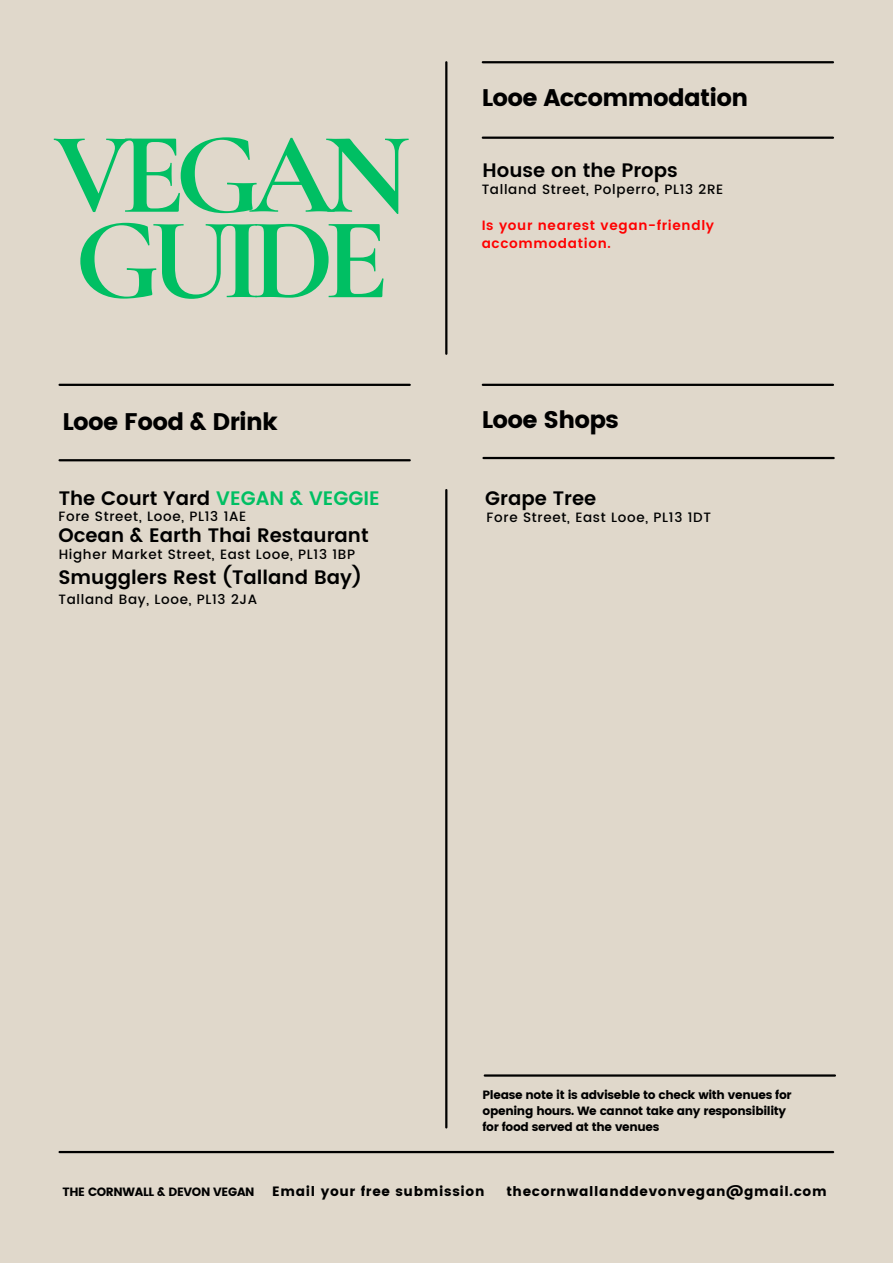
<style>
.page{position:relative;width:893px;height:1264px;background:#fff}
.page>*{position:absolute;margin:0;border:0;box-sizing:border-box;transform-origin:0 0}
.t1{font:700 116.85px "Cormorant Garamond";letter-spacing:-.085em;color:#00bf63}
.t2{font:24px "Poppins";letter-spacing:-.03em;color:#000}
.t3{font:600 19.5px "Poppins";color:#000}
.t4{font:500 13.5px "Poppins";letter-spacing:.05em;color:#000}
.t5{font:13.5px "Poppins";letter-spacing:.05em;color:#000}
.t6{font:600 13.5px/18px "Poppins";letter-spacing:.05em;color:#f00}
.t7{font:12px/16px "Poppins";letter-spacing:-.03em;color:#000}
.s1{color:#00bf63}
</style>
<div class="page">
<div style="left:0;top:0;width:892px;height:1262px;background:#e0d8cb"></div>
<hr style="left:60px;top:384px;width:350px;height:2px;background:#000">
<hr style="left:483px;top:61px;width:349px;height:2px;background:#000">
<hr style="left:484px;top:1074px;width:350px;height:2px;background:#000">
<hr style="left:60px;top:1150px;width:773px;height:3px;background:#000">
<hr style="left:60px;top:459px;width:350px;height:2px;background:#000">
<hr style="left:483px;top:136px;width:349px;height:3px;background:#000">
<hr style="left:445px;top:62px;width:2px;height:292px;background:#000">
<hr style="left:445px;top:490px;width:2px;height:637px;background:#000">
<hr style="left:483px;top:384px;width:349px;height:2px;background:#000">
<hr style="left:483px;top:457px;width:350px;height:2px;background:#000">
<p class="t1" style="left:53px;top:104px;width:358px">VEGAN</p>
<p class="t1" style="left:75px;top:189px;width:315px">GUIDE</p>
<p class="t2" style="left:62px;top:408px;width:217px">Looe Food &amp; Drink</p>
<p class="t3" style="left:59px;top:487px;width:323px">The Court Yard <span class="s1">VEGAN &amp; VEGGIE</span></p>
<p class="t4" style="left:58px;top:508px;width:189px">Fore Street, Looe, PL13 1AE</p>
<p class="t3" style="left:58px;top:524px;width:312px">Ocean &amp; Earth Thai Restaurant</p>
<p class="t4" style="left:59px;top:546px;width:298px">Higher Market Street, East Looe, PL13 1BP</p>
<p class="t3" style="left:58px;top:566px;width:305px">Smugglers Rest (Talland Bay)</p>
<p class="t4" style="left:58px;top:592px;width:200px">Talland Bay, Looe, PL13 2JA</p>
<p class="t2" style="left:481px;top:84px;width:268px">Looe Accommodation</p>
<p class="t3" style="left:482px;top:159px;width:197px">House on the Props</p>
<p class="t4" style="left:481px;top:182px;width:243px">Talland Street, Polperro, PL13 2RE</p>
<p class="t6" style="left:481px;top:217px;width:234px">Is your nearest vegan-friendly accommodation.</p>
<p class="t2" style="left:481px;top:405px;width:139px">Looe Shops</p>
<p class="t3" style="left:485px;top:487px;width:113px">Grape Tree</p>
<p class="t4" style="left:486px;top:509px;width:226px">Fore Street, East Looe, PL13 1DT</p>
<p class="t7" style="left:482px;top:1087px;width:310px">Please note it is adviseble to check with venues for opening hours. We cannot take any responsibility for food served at the venues</p>
<p class="t7" style="left:62px;top:1183px;width:193px">THE CORNWALL &amp; DEVON VEGAN</p>
<p class="t5" style="left:272px;top:1182px;width:214px">Email your free submission</p>
<p class="t5" style="left:506px;top:1182px;width:322px">thecornwallanddevonvegan@gmail.com</p>
</div>
